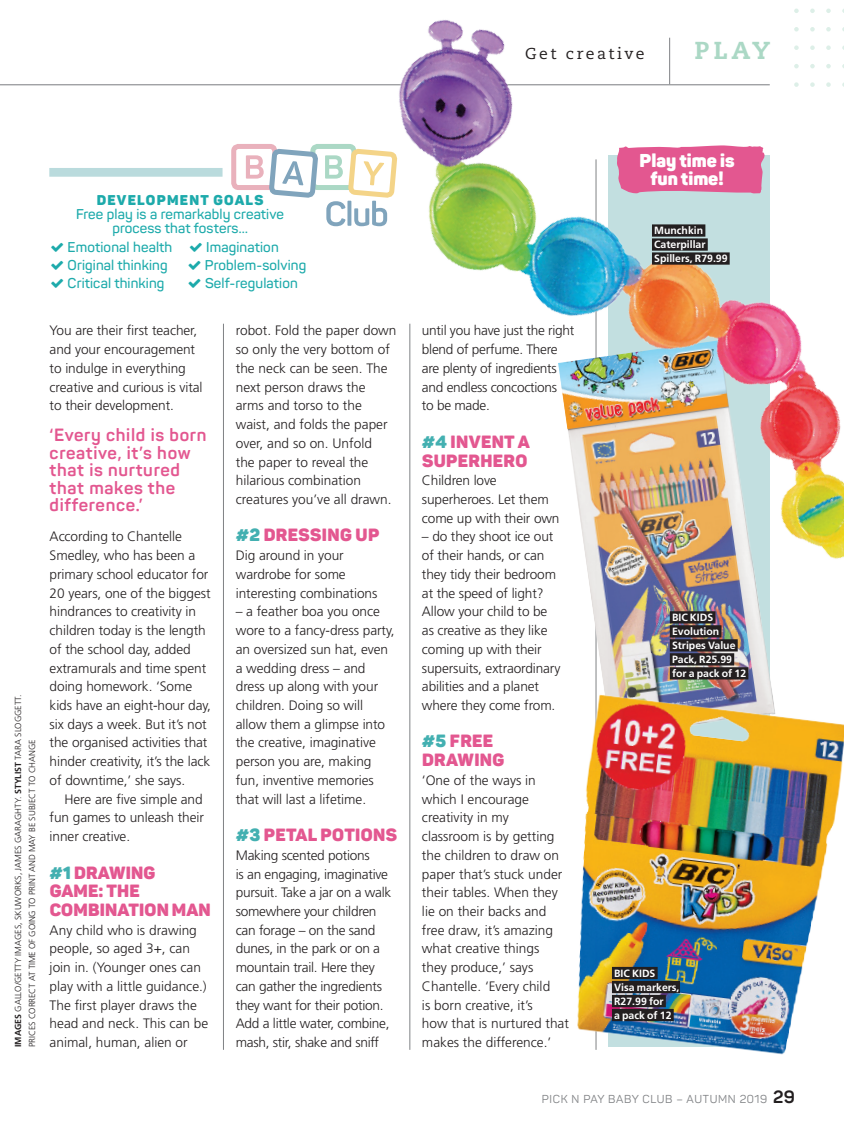
<style>
.page{position:relative;width:844px;height:1141px;background:#fff}
.page>*{position:absolute;margin:0;border:0;box-sizing:border-box;transform-origin:0 0}
.Stokvel_Body_Copy{font:800 24.5px "Caecilia";color:#abd8c5}
.Stokvel_Body_Copy-2{font:900 18.38px "Panton";color:#fff}
.Stokvel_Body_Copy-3{font:900 17.5px/18.7px "Panton";letter-spacing:.02em;color:#e35790}
.t1{font:700 17.5px/17.5px "Panton";letter-spacing:.04em;color:#e35790}
.Stokvel_Body_Copy-4{font:15.75px "Caecilia";letter-spacing:.16em;color:#231f20}
.t2{font:600 14px "Panton";letter-spacing:.01em;color:#1daaab}
.t3{font:900 14px "Panton";letter-spacing:.09em;color:#1daaab}
.Stokvel_Body_Copy-5{font:300 13.65px/18.7px "Frutiger";letter-spacing:-.005em;color:#231f20}
.t4{font:11.38px "Panton";letter-spacing:.06em;color:#808285}
.Stokvel_Credit_Main{font:700 10.5px/14px "Frutiger";color:#fff}
.t5{font:300 8.75px/14px "Frutiger";letter-spacing:-.01em;color:#231f20}
.s1{font-weight:700}
.s2{color:#43b0b1}
.s3{font-weight:700;font-size:17.5px;color:#231f20}
</style>
<div class="page">
<hr style="left:0;top:84px;width:769px;height:1px;background:#808285">
<div style="left:231px;top:144px;width:46px;height:46px;border:5px solid #e9b1bc;border-radius:5px"></div>
<svg style="left:246px;top:84px;width:39px;height:112px"></svg>
<div style="left:97px;top:191px;width:166px;height:18px;background:#fff"></div>
<div style="left:49px;top:168px;width:173px;height:9px;background:#badbdd"></div>
<hr style="left:223px;top:324px;width:1px;height:726px;background:#808285">
<hr style="left:409px;top:324px;width:1px;height:726px;background:#808285">
<img style="left:577px;top:676px;width:266px;height:379px">
<div style="left:611px;top:967px;width:46px;height:12px;background:#231f20"></div>
<div style="left:611px;top:981px;width:68px;height:12px;background:#231f20"></div>
<div style="left:611px;top:995px;width:54px;height:12px;background:#231f20"></div>
<div style="left:611px;top:1009px;width:62px;height:12px;background:#231f20"></div>
<img style="left:285px;top:8px;width:558px;height:668px">
<div style="left:651px;top:224px;width:54px;height:13px;background:#231f20"></div>
<div style="left:651px;top:238px;width:56px;height:13px;background:#231f20"></div>
<div style="left:651px;top:252px;width:78px;height:13px;background:#231f20"></div>
<p class="Stokvel_Body_Copy-4" style="left:525px;top:45px;width:121px">Get creative</p>
<p class="Stokvel_Body_Copy" style="left:694px;top:35px;width:77px">PLAY</p>
<p class="t5" style="left:11px;top:1047px;width:353px;rotate:-90deg"><span class="s1">IMAGES</span> GALLO/GETTY IMAGES, SKUWORKS, JAMES GARAGHTY. <span class="s1">STYLIST</span> TARA SLOGGETT.<br>PRICES CORRECT AT TIME OF GOING TO PRINT AND MAY BE SUBJECT TO CHANGE</p>
<p class="t3" style="left:97px;top:191px;width:168px">DEVELOPMENT GOALS</p>
<p class="t2" style="left:76px;top:206px;width:209px">Free play is a remarkably creative</p>
<p class="t2" style="left:112px;top:220px;width:137px">process that fosters…</p>
<p class="t2" style="left:68px;top:238px;width:106px">Emotional health</p>
<p class="t2" style="left:206px;top:238px;width:74px">Imagination</p>
<p class="t2" style="left:68px;top:256px;width:101px">Original thinking</p>
<p class="t2" style="left:205px;top:256px;width:103px">Problem-solving</p>
<p class="t2" style="left:68px;top:275px;width:98px">Critical thinking</p>
<p class="t2" style="left:205px;top:275px;width:94px">Self-regulation</p>
<p class="Stokvel_Body_Copy-5" style="left:50px;top:321px;width:154px">You are their first teacher, and your encouragement to indulge in everything creative and curious is vital to their development.</p>
<p class="t1" style="left:50px;top:426px;width:158px">‘Every child is born creative, it’s how that is nurtured that makes the difference.’</p>
<p class="Stokvel_Body_Copy-5" style="left:50px;top:527px;width:163px">According to Chantelle<br>Smedley, who has been a primary school educator for<br>20 years, one of the biggest hindrances to creativity in children today is the length of the school day, added extramurals and time spent doing homework. ‘Some kids have an eight-hour day, six days a week. But it’s not the organised activities that hinder creativity, it’s the lack of downtime,’ she says.</p>
<p class="Stokvel_Body_Copy-5" style="left:50px;top:789px;width:156px;text-align:justify;text-indent:15px">Here are five simple and fun games to unleash their inner creative.</p>
<p class="Stokvel_Body_Copy-3" style="left:50px;top:863px;width:163px"><span class="s2">#1</span> DRAWING<br>GAME: THE<br>COMBINATION MAN</p>
<p class="Stokvel_Body_Copy-5" style="left:50px;top:921px;width:160px">Any child who is drawing people, so aged 3+, can join in. (Younger ones can play with a little guidance.)<br>The first player draws the head and neck. This can be animal, human, alien or</p>
<p class="Stokvel_Body_Copy-5" style="left:236px;top:321px;width:162px">robot. Fold the paper down so only the very bottom of the neck can be seen. The next person draws the arms and torso to the waist, and folds the paper over, and so on. Unfold<br>the paper to reveal the hilarious combination creatures you’ve all drawn.</p>
<p class="Stokvel_Body_Copy-3" style="left:236px;top:526px;width:145px"><span class="s2">#2</span> DRESSING UP</p>
<p class="Stokvel_Body_Copy-5" style="left:236px;top:546px;width:143px">Dig around in your wardrobe for some interesting combinations</p>
<p class="Stokvel_Body_Copy-5" style="left:236px;top:602px;width:160px">– a feather boa you once wore to a fancy-dress party, an oversized sun hat, even a wedding dress – and dress up along with your children. Doing so will allow them a glimpse into the creative, imaginative person you are, making fun, inventive memories that will last a lifetime.</p>
<p class="Stokvel_Body_Copy-3" style="left:236px;top:825px;width:163px"><span class="s2">#3</span> PETAL POTIONS</p>
<p class="Stokvel_Body_Copy-5" style="left:236px;top:846px;width:157px">Making scented potions<br>is an engaging, imaginative pursuit. Take a jar on a walk somewhere your children can forage – on the sand dunes, in the park or on a mountain trail. Here they can gather the ingredients they want for their potion.<br>Add a little water, combine, mash, stir, shake and sniff</p>
<p class="Stokvel_Body_Copy-2" style="left:639px;top:149px;width:97px">Play time is</p>
<p class="Stokvel_Body_Copy-2" style="left:650px;top:167px;width:75px">fun time!</p>
<p class="Stokvel_Body_Copy-5" style="left:422px;top:321px;width:154px">until you have just the right blend of perfume. There are plenty of ingredients and endless concoctions<br>to be made.</p>
<p class="Stokvel_Body_Copy-3" style="left:422px;top:432px;width:109px"><span class="s2">#4</span> INVENT A<br>SUPERHERO</p>
<p class="Stokvel_Body_Copy-5" style="left:422px;top:471px;width:139px">Children love superheroes. Let them come up with their own</p>
<p class="Stokvel_Body_Copy-5" style="left:422px;top:527px;width:140px">– do they shoot ice out of their hands, or can they tidy their bedroom at the speed of light?<br>Allow your child to be as creative as they like coming up with their supersuits, extraordinary abilities and a planet where they come from.</p>
<p class="Stokvel_Body_Copy-3" style="left:422px;top:732px;width:84px"><span class="s2">#5</span> FREE<br>DRAWING</p>
<p class="Stokvel_Body_Copy-5" style="left:422px;top:771px;width:148px">‘One of the ways in which I encourage creativity in my classroom is by getting the children to draw on paper that’s stuck under their tables. When they lie on their backs and free draw, it’s amazing what creative things<br>they produce,’ says<br>Chantelle. ‘Every child<br>is born creative, it’s<br>how that is nurtured that makes the difference.’</p>
<p class="Stokvel_Credit_Main" style="left:654px;top:223px;width:75px">Munchkin<br>Caterpillar<br>Spillers, R79.99</p>
<p class="Stokvel_Credit_Main" style="left:671px;top:610px;width:76px">BIC KIDS<br>Evolution<br>Stripes Value<br>Pack, R25.99 for a pack of 12</p>
<p class="Stokvel_Credit_Main" style="left:614px;top:966px;width:67px">BIC KIDS<br>Visa markers,</p>
<p class="Stokvel_Credit_Main" style="left:614px;top:994px;width:59px">R27.99 for a pack of 12</p>
<p class="t4" style="left:541px;top:1092px;width:254px">PICK N PAY BABY CLUB – AUTUMN 2019 <span class="s3">29</span></p>
</div>
